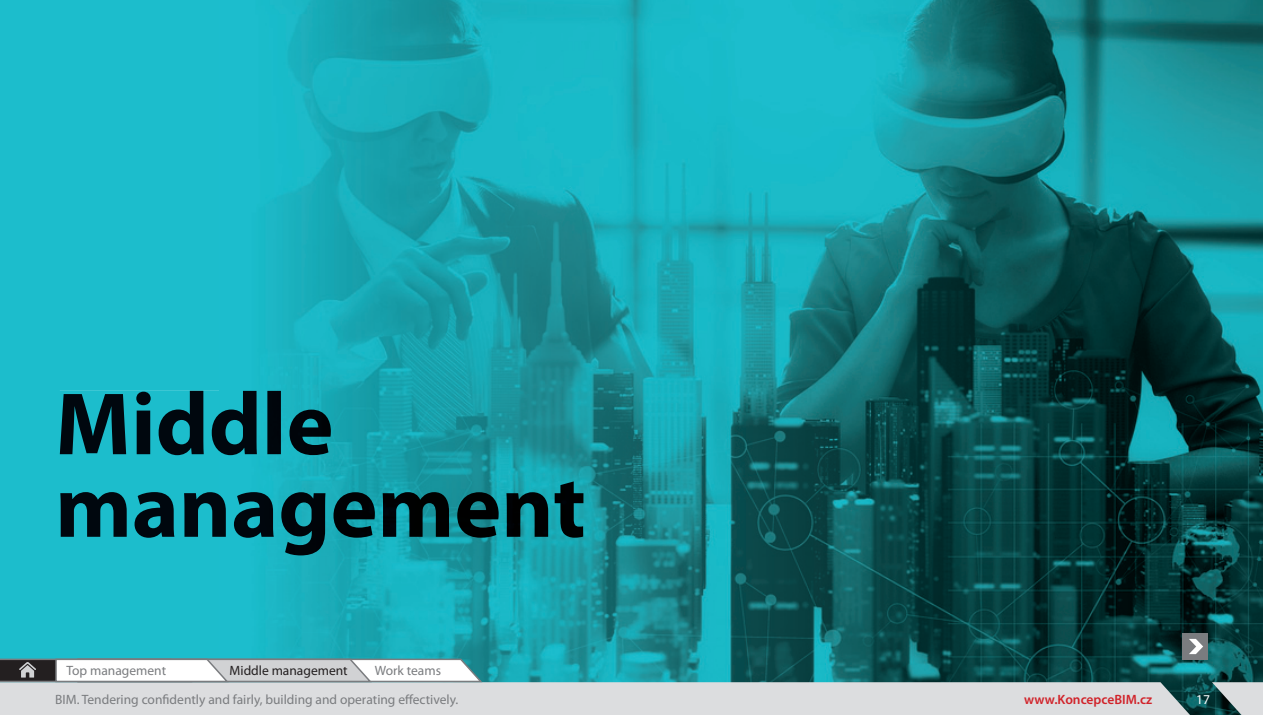
<style>
.page{position:relative;width:1263px;height:715px;background:#fff}
.page>*{position:absolute;margin:0;border:0;box-sizing:border-box;transform-origin:0 0}
.t1{font:700 89.1px/82.5px "Myriad Pro";color:#00070e}
.t2{font:13.5px "Myriad Pro";color:#7a7c7f}
.t3{font:600 13.5px "Myriad Pro";color:#d1232a}
.t4{font:13.5px "Myriad Pro";color:#231f20}
.t5{font:13.5px "Myriad Pro";color:#fff}
.t6{font:13.5px "Myriad Pro";color:#03535a}
</style>
<div class="page">
<div style="left:0;top:0;width:219px;height:657px;background:#1cbdcc"></div>
<img style="left:219px;top:0;width:1044px;height:714px">
<svg style="left:1212px;top:682px;width:51px;height:32px;background:#9eacad"></svg>
<div style="left:0;top:682px;width:1208px;height:32px;background:#dcdddf"></div>
<svg style="left:0;top:657px;width:483px;height:26px"></svg>
<div style="left:1182px;top:633px;width:26px;height:26px;background:#7a7c7f"></div>
<svg style="left:1189px;top:638px;width:14px;height:16px"></svg>
<div style="left:60px;top:390px;width:159px;height:65px;background:#1cbdcc"></div>
<img style="left:219px;top:390px;width:115px;height:65px">
<img style="left:219px;top:391px;width:112px;height:64px">
<div style="left:60px;top:481px;width:159px;height:74px;background:#1cbdcc"></div>
<img style="left:219px;top:481px;width:364px;height:74px">
<h1 class="t1" style="left:55px;top:390px;width:208px">Midd man</h1>
<p class="t2" style="left:66px;top:664px;width:101px">Top management</p>
<p class="t4" style="left:230px;top:664px;width:120px">Middle management</p>
<p class="t2" style="left:375px;top:664px;width:68px">Work teams</p>
<p class="t2" style="left:55px;top:694px;width:405px">BIM. Tendering confidently and fairly, building and operating effectively.</p>
<p class="t6" style="left:405px;top:694px;width:5px">f</p>
<p class="t3" style="left:1024px;top:694px;width:129px">www.KoncepceBIM.cz</p>
<p class="t5" style="left:1196px;top:694px;width:15px">17</p>
<p class="t2" style="left:405px;top:694px;width:5px">f</p>
</div>
